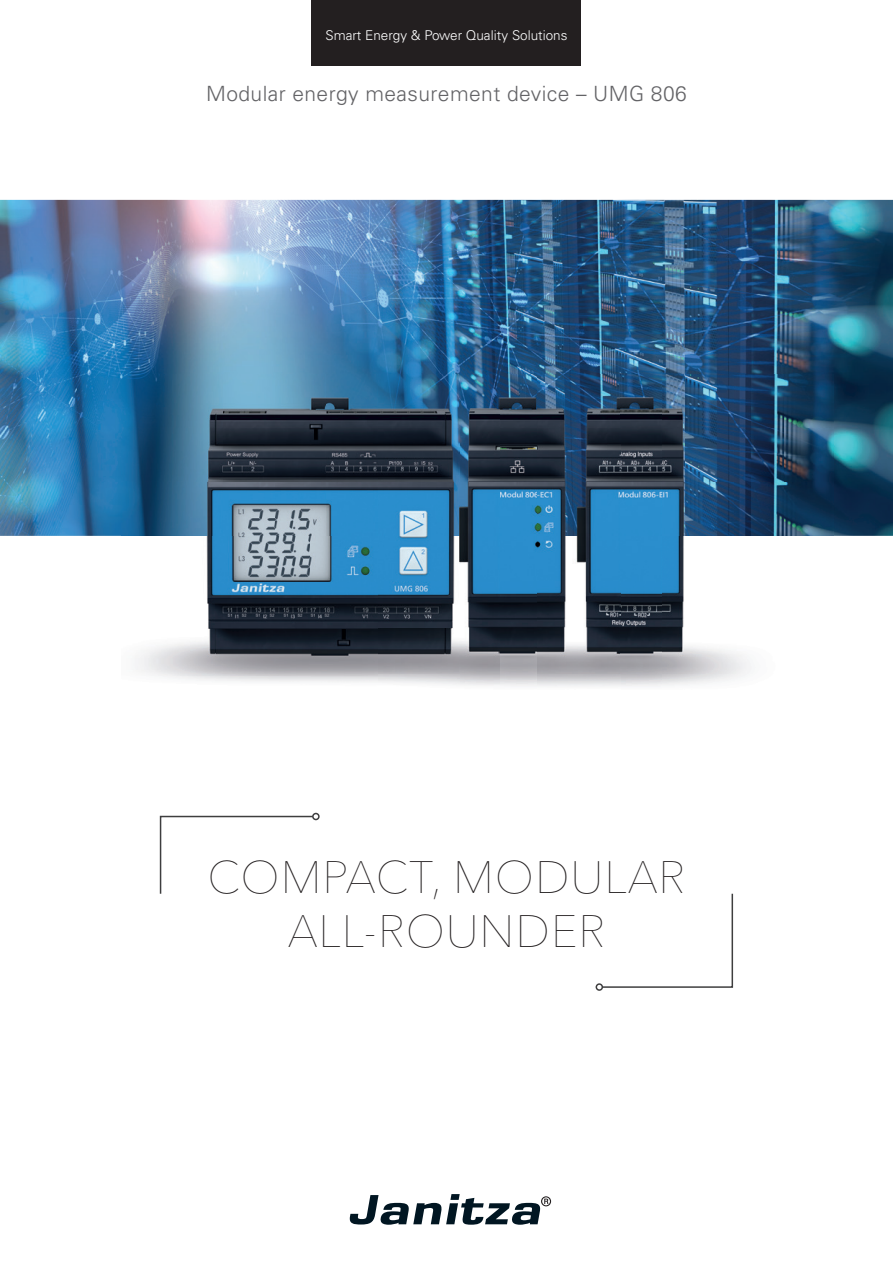
<style>
.page{position:relative;width:893px;height:1263px;background:#fff}
.page>*{position:absolute;margin:0;border:0;box-sizing:border-box;transform-origin:0 0}
.t1{font:200 45px/54px "Avenir Next LT Pro";letter-spacing:.02em;color:#231f20;text-align:center}
.t2{font:300 21px "Univers LT Std";letter-spacing:.02em;color:#636366}
.t3{font:300 13.5px "Univers LT Std";color:#fff}
</style>
<div class="page">
<svg style="left:349px;top:1194px;width:202px;height:31px"></svg>
<div style="left:312px;top:0;width:269px;height:66px;background:#231f20"></div>
<img style="left:0;top:200px;width:893px;height:336px">
<svg style="left:159px;top:815px;width:155px;height:79px"></svg>
<div style="left:312px;top:813px;width:8px;height:7px;border:2px solid #3e3e3f;border-radius:50%"></div>
<svg style="left:601px;top:893px;width:133px;height:95px"></svg>
<div style="left:596px;top:983px;width:7px;height:8px;border:2px solid #3e3e3f;border-radius:50%"></div>
<img style="left:206px;top:536px;width:332px;height:93px">
<img style="left:378px;top:628px;width:160px;height:58px">
<img style="left:121px;top:375px;width:712px;height:161px">
<img style="left:538px;top:536px;width:213px;height:151px">
<img style="left:135px;top:629px;width:243px;height:47px">
<img style="left:163px;top:676px;width:242px;height:10px">
<p class="t3" style="left:325px;top:27px;width:244px">Smart Energy &amp; Power Quality Solutions</p>
<p class="t2" style="left:206px;top:81px;width:482px">Modular energy measurement device – UMG 806</p>
<h1 class="t1" style="left:208px;top:850px;width:479px">COMPACT, MODULAR<br>ALL-ROUNDER</h1>
</div>
